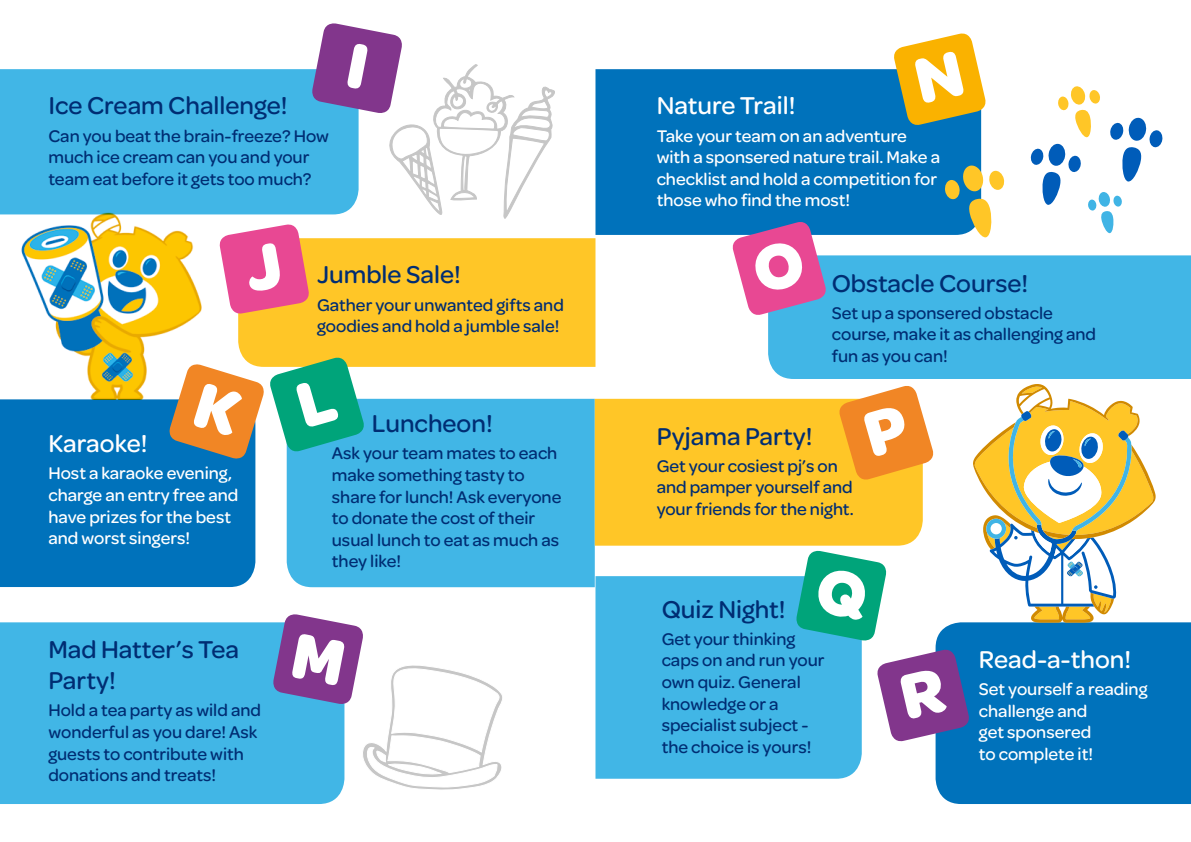
<style>
.page{position:relative;width:1191px;height:842px;background:#fff}
.page>*{position:absolute;margin:0;border:0;box-sizing:border-box;transform-origin:0 0}
.t1{font:500 26px/31.2px "Omnes";color:#002d73}
.t2{font:500 26px "Omnes";color:#fff}
.t3{font:500 18px/21.6px "Omnes";color:#002d73}
.t4{font:500 18px/21.6px "Omnes";color:#fff}
</style>
<div class="page">
<div style="left:0;top:69px;width:218px;height:145px;background:#41b6e6"></div>
<div style="left:0;top:399px;width:255px;height:188px;background:#0072bb"></div>
<div style="left:0;top:622px;width:342px;height:182px;background:#41b6e6"></div>
<div style="left:287px;top:399px;width:308px;height:188px;background:#41b6e6"></div>
<div style="left:238px;top:238px;width:357px;height:129px;background:#ffc627"></div>
<img style="left:18px;top:211px;width:185px;height:188px">
<div style="left:595px;top:69px;width:386px;height:166px;background:#0072bb"></div>
<div style="left:768px;top:255px;width:423px;height:124px;background:#41b6e6"></div>
<div style="left:595px;top:399px;width:327px;height:147px;background:#ffc627"></div>
<div style="left:595px;top:576px;width:266px;height:203px;background:#41b6e6"></div>
<div style="left:935px;top:622px;width:256px;height:182px;background:#0072bb"></div>
<svg style="left:945px;top:165px;width:60px;height:72px"></svg>
<svg style="left:1030px;top:86px;width:132px;height:148px"></svg>
<svg style="left:973px;top:384px;width:182px;height:239px"></svg>
<svg style="left:218px;top:23px;width:339px;height:292px"></svg>
<svg style="left:892px;top:33px;width:94px;height:94px;background:#d5b340"></svg>
<svg style="left:730px;top:220px;width:98px;height:97px;background:#c170ae"></svg>
<svg style="left:837px;top:386px;width:97px;height:96px"></svg>
<svg style="left:271px;top:614px;width:231px;height:177px"></svg>
<svg style="left:167px;top:355px;width:199px;height:106px"></svg>
<svg style="left:794px;top:550px;width:93px;height:92px"></svg>
<svg style="left:877px;top:648px;width:94px;height:95px"></svg>
<h1 class="t1" style="left:48px;top:89px;width:241px">Ice Cream Challenge!</h1>
<p class="t3" style="left:48px;top:124px;width:282px">Can you beat the brain-freeze? How much ice cream can you and your team eat before it gets too much?</p>
<h1 class="t2" style="left:48px;top:425px;width:101px">Karaoke!</h1>
<p class="t4" style="left:48px;top:462px;width:191px">Host a karaoke evening, charge an entry free and have prizes for the best and worst singers!</p>
<h1 class="t1" style="left:48px;top:632px;width:192px">Mad Hatter’s Tea<br>Party!</h1>
<p class="t3" style="left:48px;top:699px;width:214px">Hold a tea party as wild and wonderful as you dare! Ask guests to contribute with donations and treats!</p>
<h1 class="t1" style="left:317px;top:258px;width:145px">Jumble Sale!</h1>
<p class="t3" style="left:317px;top:293px;width:248px">Gather your unwanted gifts and goodies and hold a jumble sale!</p>
<h1 class="t1" style="left:372px;top:406px;width:123px">Luncheon!</h1>
<p class="t3" style="left:332px;top:442px;width:231px">Ask your team mates to each make something tasty to share for lunch! Ask everyone to donate the cost of their usual lunch to eat as much as they like!</p>
<h1 class="t2" style="left:656px;top:88px;width:140px">Nature Trail!</h1>
<p class="t4" style="left:656px;top:124px;width:285px">Take your team on an adventure with a sponsered nature trail. Make a checklist and hold a competition for those who find the most!</p>
<h1 class="t1" style="left:832px;top:266px;width:198px">Obstacle Course!</h1>
<p class="t3" style="left:832px;top:301px;width:266px">Set up a sponsered obstacle course, make it as challenging and fun as you can!</p>
<h1 class="t1" style="left:656px;top:419px;width:157px">Pyjama Party!</h1>
<p class="t3" style="left:656px;top:454px;width:199px">Get your cosiest pj’s on and pamper yourself and your friends for the night.</p>
<h1 class="t1" style="left:661px;top:592px;width:125px">Quiz Night!</h1>
<p class="t3" style="left:661px;top:627px;width:164px">Get your thinking caps on and run your own quiz. General knowledge or a specialist subject - the choice is yours!</p>
<h1 class="t2" style="left:979px;top:641px;width:154px">Read-a-thon!</h1>
<p class="t4" style="left:979px;top:677px;width:170px">Set yourself a reading challenge and<br>get sponsered<br>to complete it!</p>
</div>
